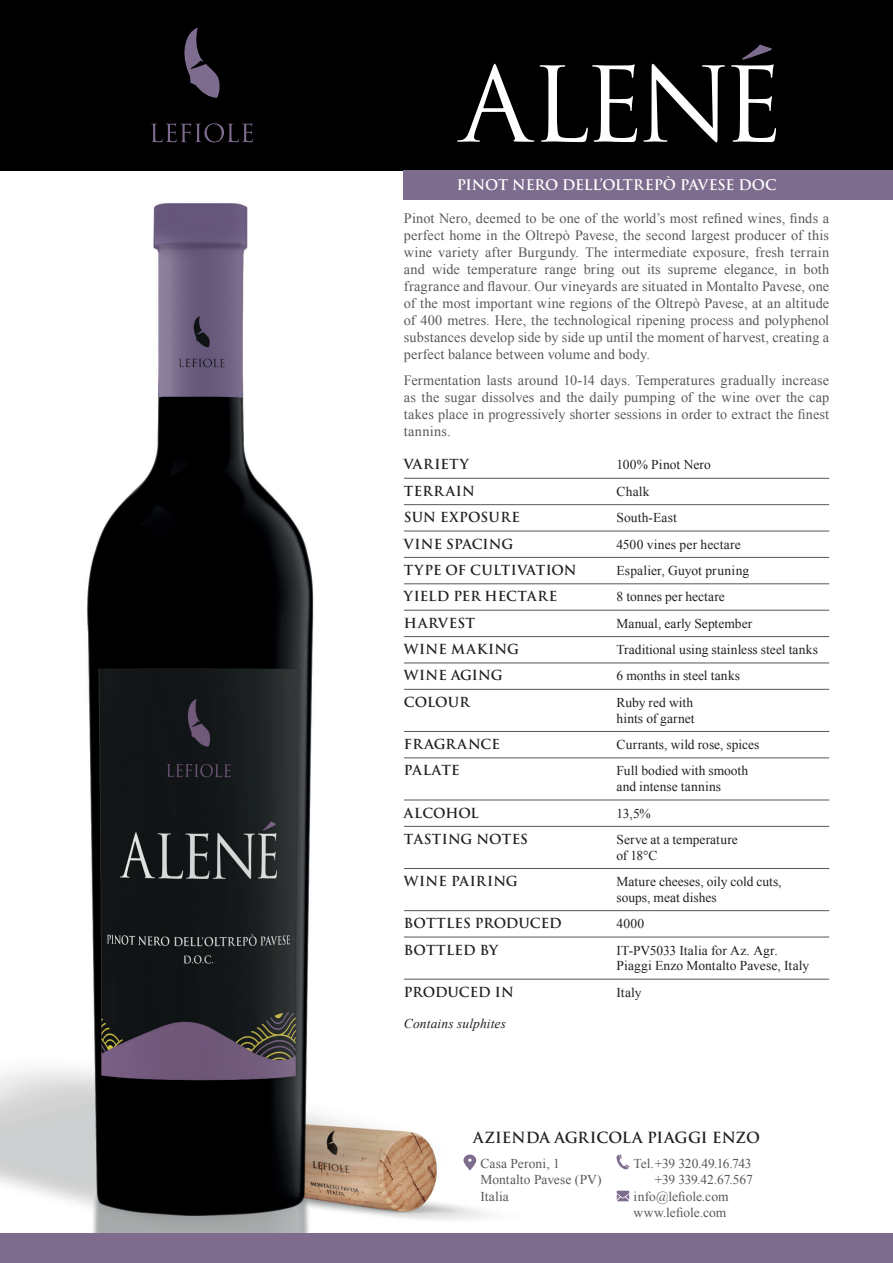
<style>
.page{position:relative;width:893px;height:1263px;background:#fff}
.page>*{position:absolute;margin:0;border:0;box-sizing:border-box;transform-origin:0 0}
.t1{font:700 15px "Trajan Pro";letter-spacing:-.005em;color:#231f20}
.t2{font:14.25px/17.1px "Times New Roman";letter-spacing:.01em;color:#57585a;text-align:justify}
.t3{font:700 14.25px "Trajan Pro";letter-spacing:-.02em;color:#fff}
.t4{font:13.5px/15.8px "Times New Roman";letter-spacing:.005em;color:#231f20}
.t5{font:700 13.5px "Trajan Pro";letter-spacing:.01em;color:#231f20}
.t6{font:13.5px/16.2px "Times New Roman";letter-spacing:-.005em;color:#57585a}
.t7{font:13.5px "Times New Roman";letter-spacing:-.03em;color:#57585a}
.t8{font:700 13.5px "Trajan Pro";letter-spacing:-.01em;color:#231f20}
.t9{font:italic 13.5px "Times New Roman";letter-spacing:.01em;color:#231f20}
.t10{font:700 13.5px "Trajan Pro";letter-spacing:.035em;color:#231f20}
.t11{font:700 13.5px "Trajan Pro";letter-spacing:.03em;color:#231f20}
.t12{font:700 13.5px "Trajan Pro";letter-spacing:.04em;color:#231f20}
</style>
<div class="page">
<img style="left:0;top:170px;width:830px;height:1063px">
<svg style="left:463px;top:1154px;width:13px;height:16px"></svg>
<svg style="left:616px;top:1154px;width:14px;height:15px"></svg>
<svg style="left:617px;top:1191px;width:12px;height:10px"></svg>
<div style="left:0;top:0;width:893px;height:170px;background:#000001"></div>
<svg style="left:151px;top:123px;width:102px;height:19px"></svg>
<svg style="left:184px;top:28px;width:36px;height:70px"></svg>
<svg style="left:457px;top:64px;width:77px;height:78px"></svg>
<svg style="left:540px;top:64px;width:97px;height:78px"></svg>
<svg style="left:643px;top:64px;width:82px;height:78px"></svg>
<svg style="left:731px;top:45px;width:45px;height:97px"></svg>
<div style="left:404px;top:170px;width:489px;height:30px;background:#7e6c8e"></div>
<div style="left:0;top:1233px;width:893px;height:30px;background:#7e6c8e"></div>
<hr style="left:404px;top:478px;width:425px;height:1px;background:#57585a">
<hr style="left:404px;top:504px;width:425px;height:1px;background:#57585a">
<hr style="left:404px;top:531px;width:425px;height:1px;background:#57585a">
<hr style="left:404px;top:557px;width:425px;height:1px;background:#57585a">
<hr style="left:404px;top:583px;width:425px;height:1px;background:#57585a">
<hr style="left:404px;top:610px;width:425px;height:1px;background:#57585a">
<hr style="left:404px;top:636px;width:425px;height:1px;background:#57585a">
<hr style="left:404px;top:663px;width:425px;height:1px;background:#57585a">
<hr style="left:404px;top:689px;width:425px;height:1px;background:#57585a">
<hr style="left:404px;top:731px;width:425px;height:1px;background:#57585a">
<hr style="left:404px;top:757px;width:425px;height:1px;background:#57585a">
<hr style="left:404px;top:800px;width:425px;height:1px;background:#57585a">
<hr style="left:404px;top:826px;width:425px;height:1px;background:#57585a">
<hr style="left:404px;top:868px;width:425px;height:1px;background:#57585a">
<hr style="left:404px;top:910px;width:425px;height:1px;background:#57585a">
<hr style="left:404px;top:937px;width:425px;height:1px;background:#57585a">
<hr style="left:404px;top:979px;width:425px;height:1px;background:#57585a">
<p class="t3" style="left:457px;top:176px;width:321px">PINOT NERO DELL’OLTREPÒ PAVESE DOC</p>
<p class="t2" style="left:404px;top:209px;width:427px">Pinot Nero, deemed to be one of the world’s most refined wines, finds a perfect home in the Oltrepò Pavese, the second largest producer of this wine variety after Burgundy. The intermediate exposure, fresh terrain and wide temperature range bring out its supreme elegance, in both fragrance and flavour. Our vineyards are situated in Montalto Pavese, one of the most important wine regions of the Oltrepò Pavese, at an altitude of 400 metres. Here, the technological ripening process and polyphenol substances develop side by side up until the moment of harvest, creating a perfect balance between volume and body.</p>
<p class="t2" style="left:404px;top:371px;width:427px">Fermentation lasts around 10-14 days. Temperatures gradually increase as the sugar dissolves and the daily pumping of the wine over the cap takes place in progressively shorter sessions in order to extract the finest tannins.</p>
<p class="t10" style="left:404px;top:456px;width:66px">VARIETY</p>
<p class="t4" style="left:617px;top:457px;width:96px">100% Pinot Nero</p>
<p class="t12" style="left:404px;top:482px;width:73px">TERRAIN</p>
<p class="t4" style="left:617px;top:483px;width:35px">Chalk</p>
<p class="t5" style="left:404px;top:509px;width:118px">SUN EXPOSURE</p>
<p class="t4" style="left:617px;top:509px;width:62px">South-East</p>
<p class="t5" style="left:404px;top:535px;width:111px">VINE SPACING</p>
<p class="t4" style="left:617px;top:536px;width:126px">4500 vines per hectare</p>
<p class="t5" style="left:404px;top:562px;width:174px">TYPE OF CULTIVATION</p>
<p class="t4" style="left:617px;top:562px;width:134px">Espalier, Guyot pruning</p>
<p class="t5" style="left:404px;top:588px;width:155px">YIELD PER HECTARE</p>
<p class="t4" style="left:617px;top:589px;width:110px">8 tonnes per hectare</p>
<p class="t10" style="left:404px;top:614px;width:72px">HARVEST</p>
<p class="t4" style="left:617px;top:615px;width:137px">Manual, early September</p>
<p class="t11" style="left:404px;top:641px;width:116px">WINE MAKING</p>
<p class="t4" style="left:617px;top:641px;width:203px">Traditional using stainless steel tanks</p>
<p class="t5" style="left:404px;top:667px;width:100px">WINE AGING</p>
<p class="t4" style="left:617px;top:668px;width:125px">6 months in steel tanks</p>
<p class="t5" style="left:404px;top:693px;width:67px">COLOUR</p>
<p class="t4" style="left:617px;top:694px;width:79px">Ruby red with hints of garnet</p>
<p class="t5" style="left:404px;top:736px;width:98px">FRAGRANCE</p>
<p class="t4" style="left:617px;top:736px;width:144px">Currants, wild rose, spices</p>
<p class="t5" style="left:404px;top:762px;width:57px">PALATE</p>
<p class="t4" style="left:617px;top:763px;width:133px">Full bodied with smooth and intense tannins</p>
<p class="t8" style="left:404px;top:804px;width:76px">ALCOHOL</p>
<p class="t4" style="left:617px;top:805px;width:36px">13,5%</p>
<p class="t5" style="left:404px;top:830px;width:126px">TASTING NOTES</p>
<p class="t4" style="left:617px;top:831px;width:123px">Serve at a temperature of 18°C</p>
<p class="t5" style="left:404px;top:873px;width:115px">WINE PAIRING</p>
<p class="t4" style="left:617px;top:873px;width:167px">Mature cheeses, oily cold cuts, soups, meat dishes</p>
<p class="t5" style="left:404px;top:915px;width:159px">BOTTLES PRODUCED</p>
<p class="t4" style="left:617px;top:915px;width:29px">4000</p>
<p class="t5" style="left:404px;top:941px;width:96px">BOTTLED BY</p>
<p class="t4" style="left:617px;top:942px;width:194px">IT-PV5033 Italia for Az. Agr.<br>Piaggi Enzo Montalto Pavese, Italy</p>
<p class="t8" style="left:404px;top:983px;width:112px">PRODUCED IN</p>
<p class="t4" style="left:617px;top:984px;width:27px">Italy</p>
<p class="t9" style="left:404px;top:1014px;width:104px">Contains sulphites</p>
<p class="t1" style="left:473px;top:1128px;width:288px">AZIENDA AGRICOLA PIAGGI ENZO</p>
<p class="t6" style="left:480px;top:1155px;width:123px">Casa Peroni, 1<br>Montalto Pavese (PV)<br>Italia</p>
<p class="t7" style="left:634px;top:1154px;width:119px">Tel.+39 320.49.16.743</p>
<p class="t6" style="left:655px;top:1171px;width:99px">+39 339.42.67.567</p>
<p class="t6" style="left:634px;top:1188px;width:97px">info@lefiole.com</p>
<p class="t6" style="left:634px;top:1204px;width:94px">www.lefiole.com</p>
</div>
